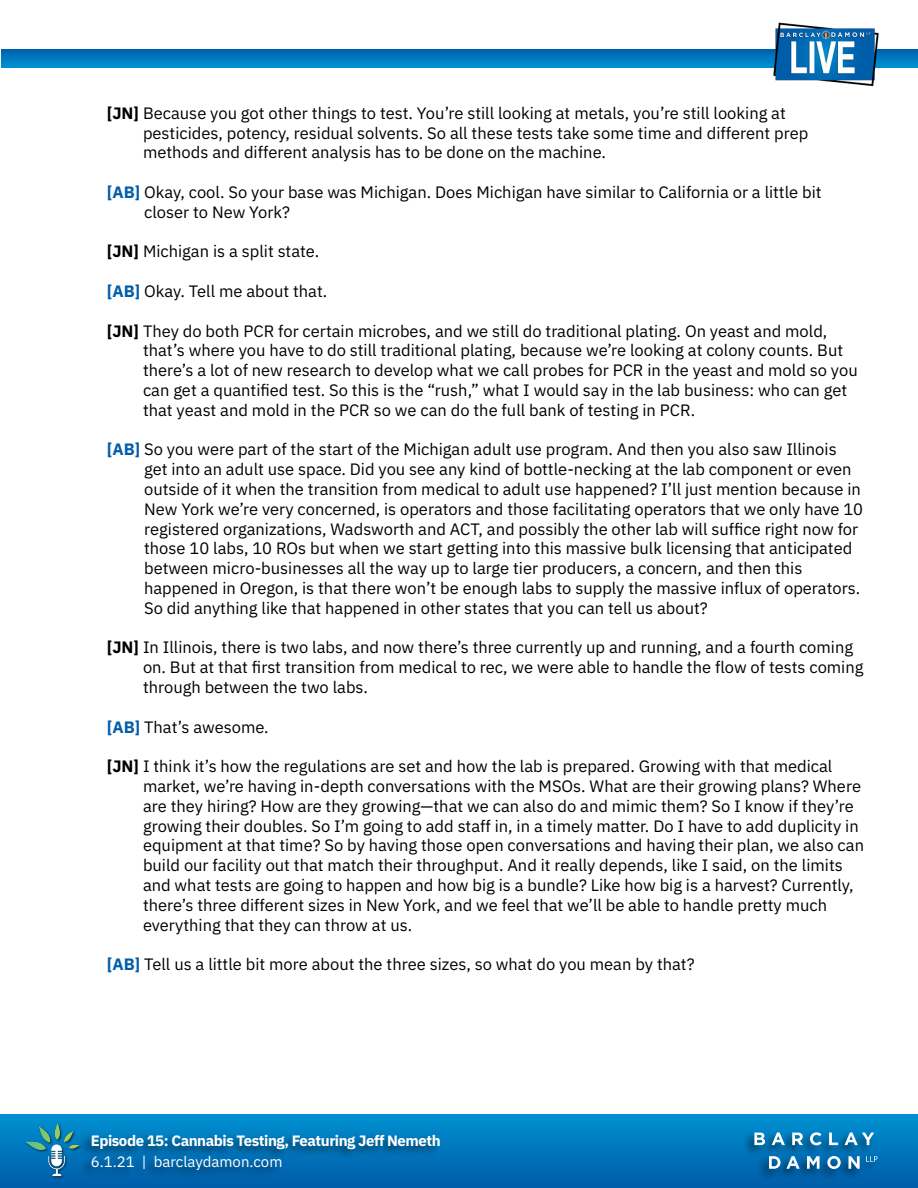
<style>
.page{position:relative;width:918px;height:1188px;background:#fff}
.page>*{position:absolute;margin:0;border:0;box-sizing:border-box;transform-origin:0 0}
.t1{font:16.5px/19.8px "IBM Plex Sans";color:#000}
.t2{font:700 15px "IBM Plex Sans";letter-spacing:-.03em;color:#fff}
.t3{font:15px "IBM Plex Sans";color:#fff}
.s1{font-weight:700}
.s2{font-weight:700;color:#005daa}
</style>
<div class="page">
<svg style="left:2px;top:49px;width:916px;height:19px;background:#0078be"></svg>
<img style="left:771px;top:22px;width:110px;height:65px">
<div style="left:0;top:1114px;width:918px;height:74px;background:linear-gradient(to bottom,#0091d1,#005ca9)"></div>
<img style="left:24px;top:1121px;width:60px;height:59px">
<div style="left:80px;top:1132px;width:362px;height:50px;background:#000;opacity:.55"></div>
<div style="left:742px;top:1130px;width:138px;height:51px;background:#000;opacity:.55"></div>
<svg style="left:866px;top:1156px;width:11px;height:6px"></svg>
<svg style="left:754px;top:1133px;width:11px;height:12px"></svg>
<svg style="left:772px;top:1132px;width:13px;height:13px"></svg>
<svg style="left:792px;top:1133px;width:11px;height:12px"></svg>
<svg style="left:810px;top:1132px;width:12px;height:13px"></svg>
<svg style="left:829px;top:1133px;width:9px;height:12px"></svg>
<svg style="left:845px;top:1132px;width:29px;height:13px"></svg>
<svg style="left:769px;top:1156px;width:31px;height:13px"></svg>
<svg style="left:807px;top:1156px;width:13px;height:13px"></svg>
<svg style="left:827px;top:1156px;width:14px;height:13px"></svg>
<svg style="left:848px;top:1156px;width:12px;height:13px"></svg>
<p class="t1" style="left:143px;top:102px;width:667px;text-indent:-36px"><span class="s1">[JN]</span> Because you got other things to test. You’re still looking at metals, you’re still looking at pesticides, potency, residual solvents. So all these tests take some time and different prep methods and different analysis has to be done on the machine.</p>
<p class="t1" style="left:144px;top:181px;width:679px;text-indent:-37px"><span class="s2">[AB]</span> Okay, cool. So your base was Michigan. Does Michigan have similar to California or a little bit closer to New York?</p>
<p class="t1" style="left:107px;top:240px;width:214px"><span class="s1">[JN]</span> Michigan is a split state.</p>
<p class="t1" style="left:107px;top:280px;width:222px"><span class="s2">[AB]</span> Okay. Tell me about that.</p>
<p class="t1" style="left:143px;top:319px;width:716px;text-indent:-36px"><span class="s1">[JN]</span> They do both PCR for certain microbes, and we still do traditional plating. On yeast and mold, that’s where you have to do still traditional plating, because we’re looking at colony counts. But there’s a lot of new research to develop what we call probes for PCR in the yeast and mold so you can get a quantified test. So this is the “rush,” what I would say in the lab business: who can get that yeast and mold in the PCR so we can do the full bank of testing in PCR.</p>
<p class="t1" style="left:144px;top:438px;width:721px;text-indent:-37px"><span class="s2">[AB]</span> So you were part of the start of the Michigan adult use program. And then you also saw Illinois get into an adult use space. Did you see any kind of bottle-necking at the lab component or even outside of it when the transition from medical to adult use happened? I’ll just mention because in New York we’re very concerned, is operators and those facilitating operators that we only have 10 registered organizations, Wadsworth and ACT, and possibly the other lab will suffice right now for those 10 labs, 10 ROs but when we start getting into this massive bulk licensing that anticipated between micro-businesses all the way up to large tier producers, a concern, and then this happened in Oregon, is that there won’t be enough labs to supply the massive influx of operators.<br>So did anything like that happened in other states that you can tell us about?</p>
<p class="t1" style="left:143px;top:636px;width:722px;text-indent:-36px"><span class="s1">[JN]</span> In Illinois, there is two labs, and now there’s three currently up and running, and a fourth coming on. But at that first transition from medical to rec, we were able to handle the flow of tests coming through between the two labs.</p>
<p class="t1" style="left:107px;top:715px;width:163px"><span class="s2">[AB]</span> That’s awesome.</p>
<p class="t1" style="left:143px;top:755px;width:723px;text-indent:-36px"><span class="s1">[JN]</span> I think it’s how the regulations are set and how the lab is prepared. Growing with that medical market, we’re having in-depth conversations with the MSOs. What are their growing plans? Where are they hiring? How are they growing—that we can also do and mimic them? So I know if they’re growing their doubles. So I’m going to add staff in, in a timely matter. Do I have to add duplicity in equipment at that time? So by having those open conversations and having their plan, we also can build our facility out that match their throughput. And it really depends, like I said, on the limits and what tests are going to happen and how big is a bundle? Like how big is a harvest? Currently, there’s three different sizes in New York, and we feel that we’ll be able to handle pretty much everything that they can throw at us.</p>
<p class="t1" style="left:107px;top:953px;width:589px"><span class="s2">[AB]</span> Tell us a little bit more about the three sizes, so what do you mean by that?</p>
<p class="t2" style="left:91px;top:1128px;width:352px">Episode 15: Cannabis Testing, Featuring Jeff Nemeth</p>
<p class="t3" style="left:91px;top:1150px;width:193px">6.1.21 | barclaydamon.com</p>
</div>
